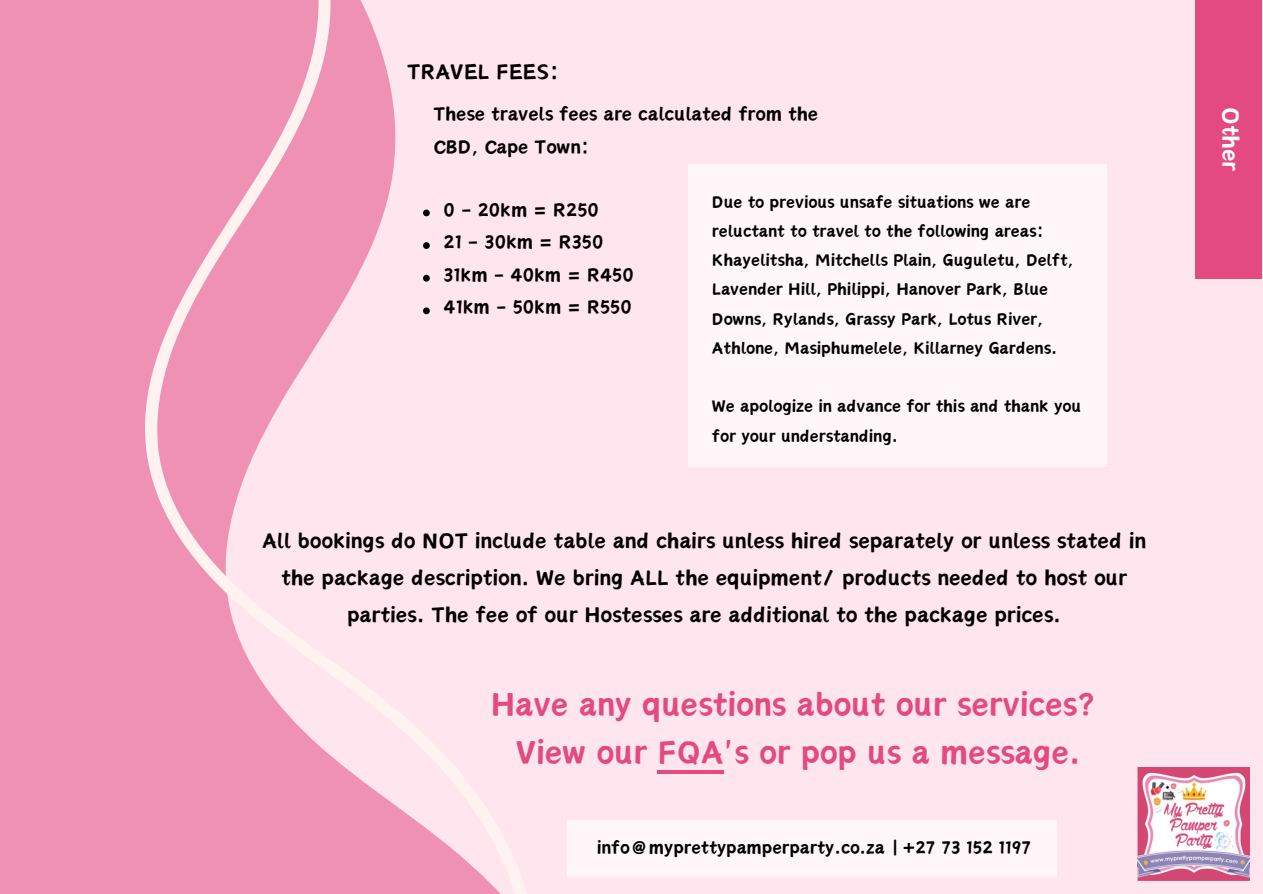
<style>
.page{position:relative;width:1263px;height:894px;background:#fff}
.page>*{position:absolute;margin:0;border:0;box-sizing:border-box;transform-origin:0 0}
.t1{font:41.25px "Canva Sword Like Dream";color:#e34a7f}
.t2{font:29.4px "Canva Sword Like Dream KR";color:#fff}
.t3{font:27px/37px "Canva Sword Like Dream";color:#000;text-align:center}
.t4{font:24px/32.5px "Canva Sword Like Dream";color:#000}
.t5{font:22.5px "Canva Sword Like Dream";color:#000}
.t6{font:21px/29.2px "Canva Sword Like Dream";color:#000}
</style>
<div class="page">
<div style="left:0;top:0;width:1263px;height:893px;background:#ffe5ee"></div>
<div style="left:1195px;top:0;width:67px;height:278px;background:#e34a7f"></div>
<svg style="left:0;top:0;width:526px;height:893px;fill:#ef91b2"></svg>
<div style="left:689px;top:165px;width:418px;height:301px;background:#fff6f9"></div>
<svg style="left:423px;top:209px;width:7px;height:7px"></svg>
<svg style="left:423px;top:242px;width:7px;height:7px"></svg>
<svg style="left:423px;top:275px;width:7px;height:6px"></svg>
<svg style="left:423px;top:307px;width:7px;height:7px"></svg>
<hr style="left:657px;top:770px;width:67px;height:3px;background:#e34a7f">
<img style="left:1137px;top:767px;width:112px;height:112px">
<div style="left:567px;top:820px;width:489px;height:55px;background:#fff6f9"></div>
<p class="t3" style="left:407px;top:54px;width:154px">TRAVEL FEES:</p>
<p class="t4" style="left:433px;top:98px;width:386px">These travels fees are calculated from the<br>CBD, Cape Town:</p>
<p class="t6" style="left:712px;top:187px;width:363px">Due to previous unsafe situations we are reluctant to travel to the following areas:<br>Khayelitsha, Mitchells Plain, Guguletu, Delft, Lavender Hill, Philippi, Hanover Park, Blue Downs, Rylands, Grassy Park, Lotus River, Athlone, Masiphumelele, Killarney Gardens.</p>
<p class="t4" style="left:444px;top:194px;width:157px">0 - 20km = R250</p>
<p class="t4" style="left:444px;top:226px;width:161px">21 - 30km = R350</p>
<p class="t4" style="left:444px;top:259px;width:192px">31km - 40km = R450</p>
<p class="t4" style="left:444px;top:292px;width:190px">41km - 50km = R550</p>
<p class="t6" style="left:712px;top:392px;width:371px">We apologize in advance for this and thank you for your understanding.</p>
<p class="t3" style="left:262px;top:523px;width:886px">All bookings do NOT include table and chairs unless hired separately or unless stated in the package description. We bring ALL the equipment/ products needed to host our parties. The fee of our Hostesses are additional to the package prices.</p>
<p class="t1" style="left:491px;top:684px;width:606px">Have any questions about our services?</p>
<p class="t1" style="left:516px;top:732px;width:567px">View our FQA's or pop us a message.</p>
<p class="t5" style="left:597px;top:836px;width:436px">info@myprettypamperparty.co.za | +27 73 152 1197</p>
<p class="t2" style="left:1244px;top:107px;width:66px;rotate:90deg">Other</p>
</div>
